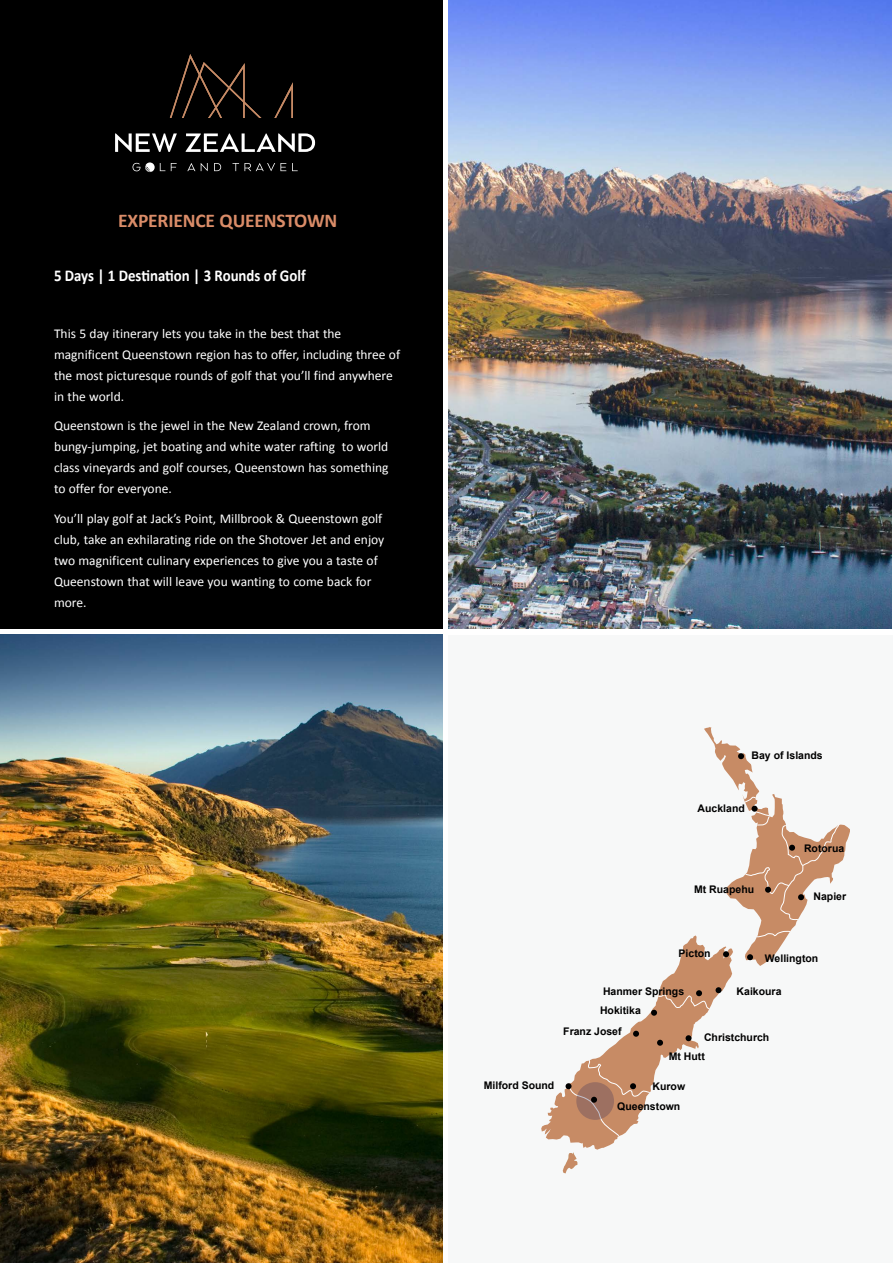
<style>
.page{position:relative;width:893px;height:1263px;background:#fff}
.page>*{position:absolute;margin:0;border:0;box-sizing:border-box;transform-origin:0 0}
.t1{font:700 19.5px "Calibri";letter-spacing:-.01em;color:#da8c68}
.t2{font:700 16.5px "Calibri";color:#fff;scale:.9 1}
.t3{font:13.5px/21px "Calibri";color:#fff}
.t4{font:700 10.5px/21px "Arial";color:#000}
</style>
<div class="page">
<div style="left:0;top:0;width:443px;height:628px;background:#000"></div>
<div style="left:448px;top:635px;width:445px;height:628px;background:#f7f8f8"></div>
<img style="left:0;top:634px;width:443px;height:629px">
<svg style="left:115px;top:133px;width:62px;height:19px"></svg>
<svg style="left:186px;top:133px;width:129px;height:19px"></svg>
<svg style="left:170px;top:54px;width:91px;height:64px"></svg>
<svg style="left:274px;top:82px;width:19px;height:36px"></svg>
<svg style="left:171px;top:163px;width:6px;height:8px"></svg>
<svg style="left:187px;top:163px;width:8px;height:8px"></svg>
<svg style="left:201px;top:163px;width:7px;height:8px"></svg>
<svg style="left:214px;top:163px;width:7px;height:8px"></svg>
<svg style="left:233px;top:163px;width:53px;height:8px"></svg>
<svg style="left:292px;top:163px;width:6px;height:8px"></svg>
<svg style="left:133px;top:162px;width:32px;height:10px"></svg>
<img style="left:448px;top:0;width:444px;height:628px">
<svg style="left:541px;top:727px;width:309px;height:446px"></svg>
<h1 class="t1" style="left:118px;top:207px;width:221px">EXPERIENCE QUEENSTOWN</h1>
<p class="t2" style="left:54px;top:264px;width:281px">5 Days | 1 Destination | 3 Rounds of Golf</p>
<p class="t3" style="left:54px;top:322px;width:348px">This 5 day itinerary lets you take in the best that the magnificent Queenstown region has to offer, including three of the most picturesque rounds of golf that you’ll find anywhere in the world.</p>
<p class="t3" style="left:54px;top:415px;width:336px">Queenstown is the jewel in the New Zealand crown, from bungy-jumping, jet boating and white water rafting to world class vineyards and golf courses, Queenstown has something to offer for everyone.</p>
<p class="t3" style="left:54px;top:507px;width:332px">You’ll play golf at Jack’s Point, Millbrook &amp; Queenstown golf club, take an exhilarating ride on the Shotover Jet and enjoy two magnificent culinary experiences to give you a taste of Queenstown that will leave you wanting to come back for more.</p>
<p class="t4" style="left:752px;top:745px;width:73px">Bay of Islands</p>
<p class="t4" style="left:698px;top:798px;width:49px">Auckland</p>
<p class="t4" style="left:804px;top:838px;width:42px">Rotorua</p>
<p class="t4" style="left:694px;top:879px;width:62px">Mt Ruapehu</p>
<p class="t4" style="left:813px;top:886px;width:34px">Napier</p>
<p class="t4" style="left:484px;top:1074px;width:72px">Milford Sound</p>
<p class="t4" style="left:679px;top:943px;width:34px">Picton</p>
<p class="t4" style="left:603px;top:981px;width:83px">Hanmer Springs</p>
<p class="t4" style="left:737px;top:981px;width:46px">Kaikoura</p>
<p class="t4" style="left:704px;top:1027px;width:67px">Christchurch</p>
<p class="t4" style="left:765px;top:948px;width:55px">Wellington</p>
<p class="t4" style="left:563px;top:1000px;width:79px;text-indent:37px">Hokitika<br>Franz Josef</p>
<p class="t4" style="left:669px;top:1046px;width:38px">Mt Hutt</p>
<p class="t4" style="left:617px;top:1077px;width:69px;line-height:19.6px;text-indent:35px">Kurow<br>Queenstown</p>
</div>
